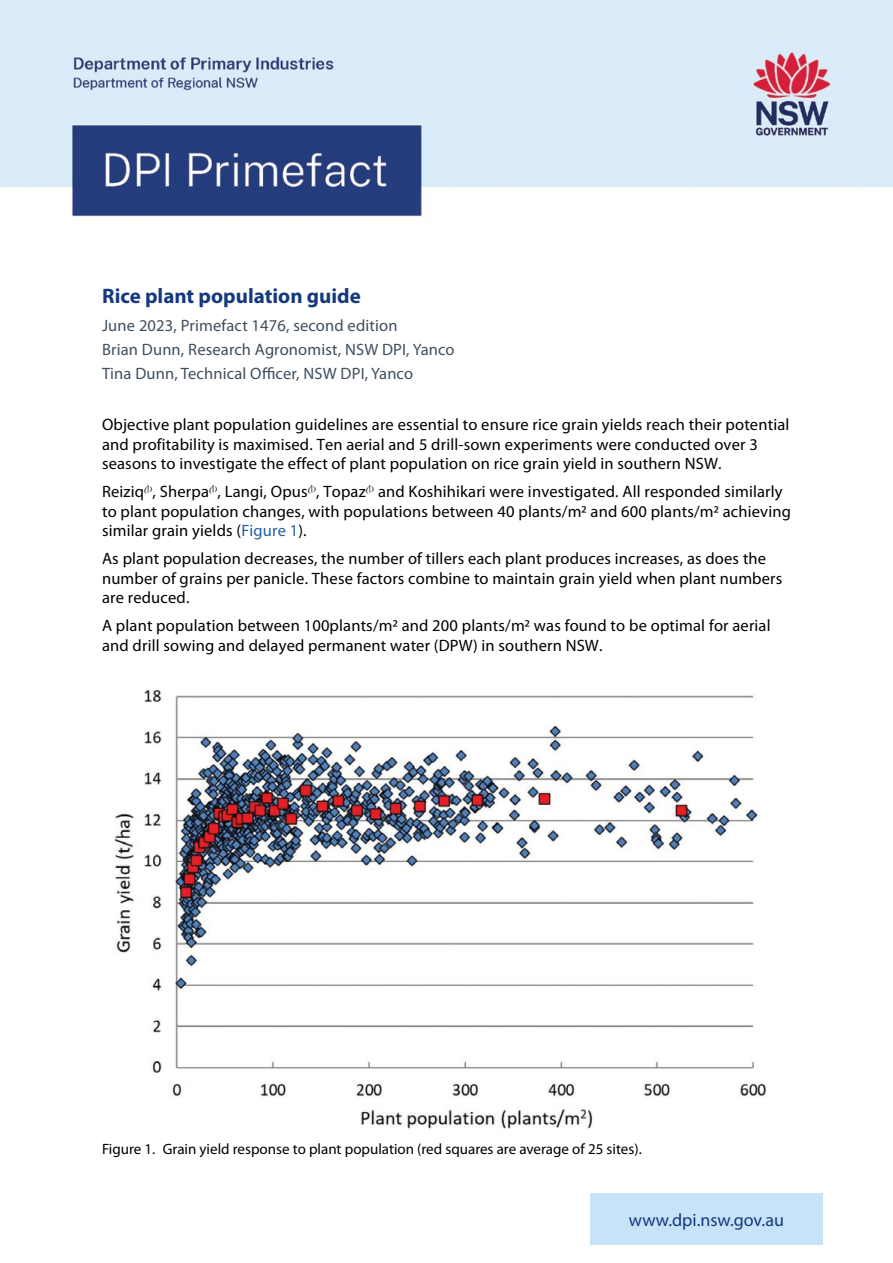
<style>
.page{position:relative;width:893px;height:1263px;background:#fff}
.page>*{position:absolute;margin:0;border:0;box-sizing:border-box;transform-origin:0 0}
.Heading_1{font:700 21px "Myriad Pro";color:#15397f}
.t1{font:18px "Myriad Pro";color:#15397f}
.text{font:16.5px/19.5px "Myriad Pro";letter-spacing:.01em;color:#000}
.Affiliation{font:16.5px "Myriad Pro";letter-spacing:.01em;color:#3f4f5e}
.t2{font:15px "Myriad Pro";color:#000}
.s1{color:#215e9e}
</style>
<div class="page">
<div style="left:590px;top:1193px;width:233px;height:52px;background:#c7e3f7"></div>
<img style="left:0;top:0;width:893px;height:217px">
<img style="left:114px;top:690px;width:653px;height:439px">
<p class="Heading_1" style="left:102px;top:284px;width:260px">Rice plant population guide</p>
<p class="Affiliation" style="left:102px;top:317px;width:297px">June 2023, Primefact 1476, second edition</p>
<p class="Affiliation" style="left:102px;top:340px;width:354px">Brian Dunn, Research Agronomist, NSW DPI, Yanco</p>
<p class="Affiliation" style="left:102px;top:364px;width:313px">Tina Dunn, Technical Officer, NSW DPI, Yanco</p>
<p class="text" style="left:102px;top:415px;width:689px">Objective plant population guidelines are essential to ensure rice grain yields reach their potential and profitability is maximised. Ten aerial and 5 drill-sown experiments were conducted over 3 seasons to investigate the effect of plant population on rice grain yield in southern NSW.</p>
<p class="text" style="left:102px;top:482px;width:690px">Reiziq<sup>A</sup>, Sherpa<sup>A</sup>, Langi, Opus<sup>A</sup>, Topaz<sup>A</sup> and Koshihikari were investigated. All responded similarly to plant population changes, with populations between 40 plants/m2 and 600 plants/m2 achieving similar grain yields (<span class="s1">Figure 1</span>).</p>
<p class="text" style="left:102px;top:549px;width:682px">As plant population decreases, the number of tillers each plant produces increases, as does the number of grains per panicle. These factors combine to maintain grain yield when plant numbers are reduced.</p>
<p class="text" style="left:102px;top:616px;width:670px">A plant population between 100plants/m2 and 200 plants/m2 was found to be optimal for aerial and drill sowing and delayed permanent water (DPW) in southern NSW.</p>
<p class="t2" style="left:102px;top:1141px;width:541px">Figure 1. Grain yield response to plant population (red squares are average of 25 sites).</p>
<p class="t1" style="left:629px;top:1210px;width:157px">www.dpi.nsw.gov.au</p>
</div>
